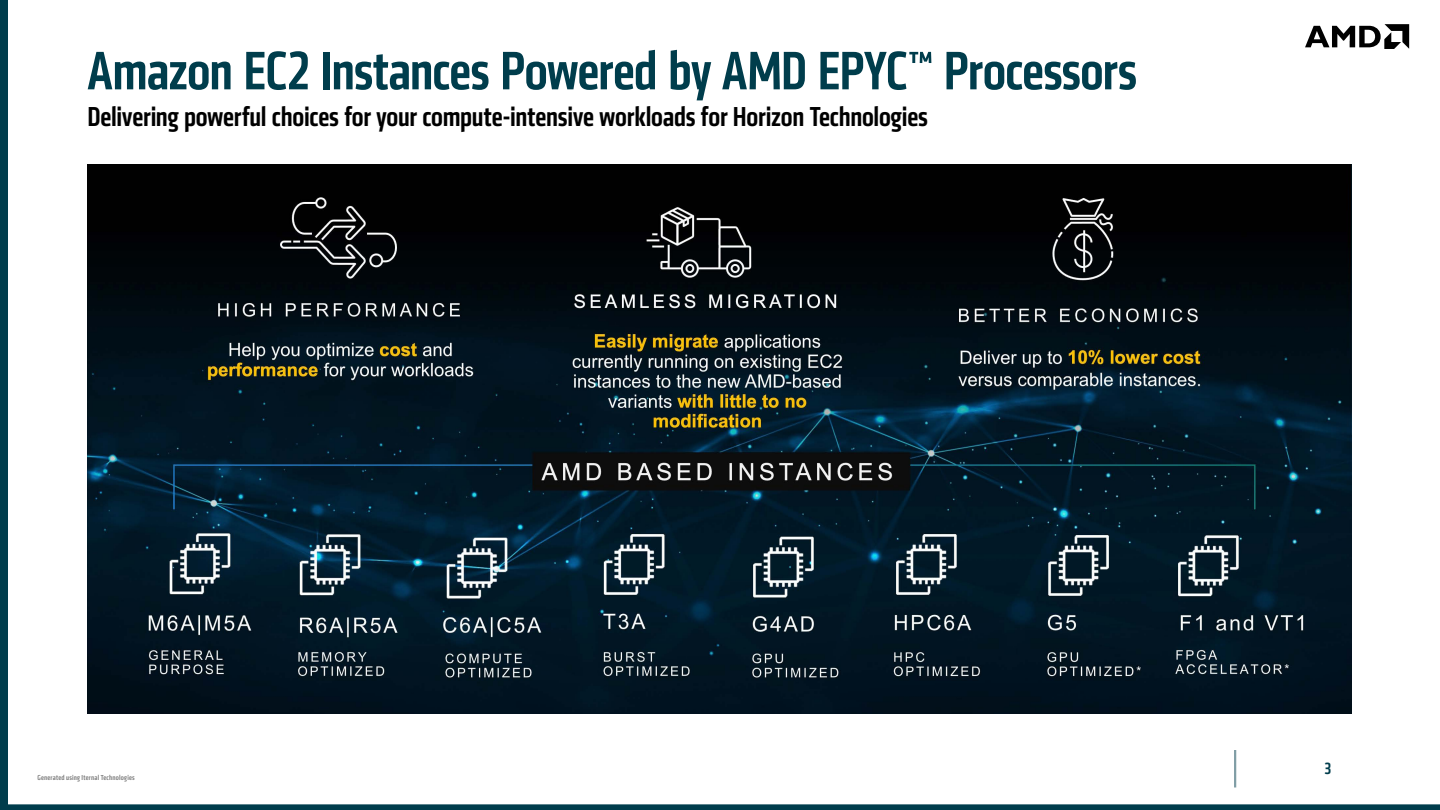
<style>
.page{position:relative;width:1440px;height:810px;background:#fff}
.page>*{position:absolute;margin:0;border:0;box-sizing:border-box;transform-origin:0 0}
.t1{font:500 condensed 56.25px "Klavika Web";letter-spacing:-.015em;color:#003d4c}
.t2{font:500 condensed 28.5px "Klavika Web";letter-spacing:-.005em;color:#000}
.t3{font:500 condensed 16.88px "Klavika Web";color:#003d4c}
.t4{font:500 condensed 7.5px "Klavika Web";letter-spacing:.025em;color:#808080}
</style>
<div class="page">
<div style="left:0;top:0;width:8px;height:810px;background:#003d4c"></div>
<div style="left:4px;top:804px;width:1436px;height:6px;background:#003d4c"></div>
<svg style="left:1305px;top:24px;width:104px;height:25px"></svg>
<hr style="left:1234px;top:750px;width:2px;height:38px;background:#003d4c">
<img style="left:87px;top:165px;width:1265px;height:549px">
<h1 class="t1" style="left:87px;top:41px;width:1051px">Amazon EC2 Instances Powered by AMD EPYC™ Processors</h1>
<p class="t2" style="left:87px;top:101px;width:842px">Delivering powerful choices for your compute-intensive workloads for Horizon Technologies</p>
<p class="t4" style="left:38px;top:774px;width:99px">Generated using Iternal Technologies</p>
<p class="t3" style="left:1325px;top:759px;width:8px">3</p>
</div>
